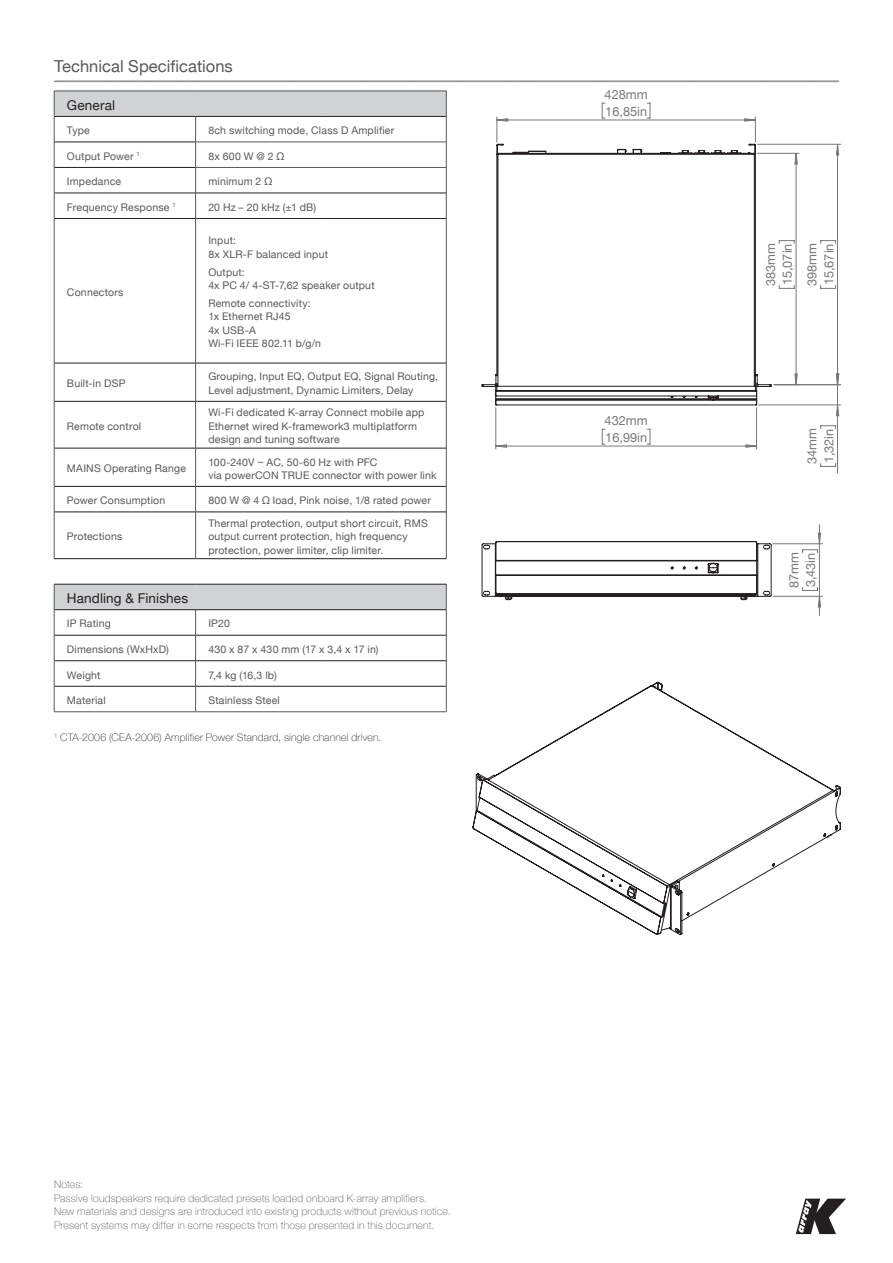
<style>
.page{position:relative;width:893px;height:1263px;background:#fff}
.page>*{position:absolute;margin:0;border:0;box-sizing:border-box;transform-origin:0 0}
.T2_HN_Reg_11_12_L{font:16.5px "Helvetica Neue";letter-spacing:.005em;color:#57585a}
.TAB_Head_9_12_L{font:13.5px "Helvetica Neue";letter-spacing:.01em;color:#231f20}
.t1{font:12.75px/16.8px "Helvetica Neue";color:#76797b}
.TAB_Cella_7_9_L{font:10.5px/13.5px "Helvetica Neue";letter-spacing:.02em;color:#57585a}
.HN_Thin_7_9_L{font:100 10.5px "Helvetica Neue";letter-spacing:.02em;color:#57585a}
.HN_Thin_7_9_L-2{font:100 10.5px "Helvetica Neue";letter-spacing:.02em;color:#231f20}
</style>
<div class="page">
<svg style="left:796px;top:1198px;width:50px;height:36px"></svg>
<hr style="left:757px;top:144px;width:84px;height:1px;background:#76797b">
<hr style="left:774px;top:384px;width:67px;height:1px;background:#76797b">
<hr style="left:758px;top:405px;width:83px;height:1px;background:#76797b">
<svg style="left:481px;top:103px;width:358px;height:512px"></svg>
<svg style="left:481px;top:143px;width:291px;height:263px"></svg>
<svg style="left:472px;top:681px;width:369px;height:254px"></svg>
<svg style="left:54px;top:80px;width:785px;height:2px;background:#a8a9ac"></svg>
<svg style="left:54px;top:92px;width:392px;height:517px"></svg>
<hr style="left:54px;top:116px;width:142px;height:1px;background:#231f20">
<hr style="left:196px;top:116px;width:125px;height:1px;background:#231f20">
<hr style="left:321px;top:116px;width:125px;height:1px;background:#231f20">
<hr style="left:54px;top:142px;width:141px;height:1px;background:#231f20">
<hr style="left:54px;top:167px;width:141px;height:1px;background:#231f20">
<hr style="left:54px;top:193px;width:141px;height:1px;background:#231f20">
<hr style="left:196px;top:193px;width:125px;height:1px;background:#231f20">
<hr style="left:321px;top:193px;width:125px;height:1px;background:#231f20">
<hr style="left:54px;top:218px;width:141px;height:1px;background:#231f20">
<hr style="left:196px;top:218px;width:125px;height:1px;background:#231f20">
<hr style="left:321px;top:218px;width:125px;height:1px;background:#231f20">
<hr style="left:54px;top:363px;width:141px;height:1px;background:#231f20">
<hr style="left:196px;top:363px;width:125px;height:1px;background:#231f20">
<hr style="left:321px;top:363px;width:125px;height:1px;background:#231f20">
<hr style="left:54px;top:401px;width:141px;height:1px;background:#231f20">
<hr style="left:196px;top:401px;width:125px;height:1px;background:#231f20">
<hr style="left:321px;top:401px;width:125px;height:1px;background:#231f20">
<hr style="left:54px;top:448px;width:141px;height:1px;background:#231f20">
<hr style="left:196px;top:448px;width:125px;height:1px;background:#231f20">
<hr style="left:321px;top:448px;width:125px;height:1px;background:#231f20">
<hr style="left:54px;top:486px;width:141px;height:1px;background:#231f20">
<hr style="left:196px;top:486px;width:125px;height:1px;background:#231f20">
<hr style="left:321px;top:486px;width:125px;height:1px;background:#231f20">
<hr style="left:54px;top:512px;width:141px;height:1px;background:#231f20">
<hr style="left:196px;top:512px;width:125px;height:1px;background:#231f20">
<hr style="left:321px;top:512px;width:125px;height:1px;background:#231f20">
<hr style="left:54px;top:558px;width:142px;height:1px;background:#231f20">
<hr style="left:196px;top:558px;width:125px;height:1px;background:#231f20">
<hr style="left:321px;top:558px;width:125px;height:1px;background:#231f20">
<hr style="left:54px;top:584px;width:142px;height:1px;background:#231f20">
<hr style="left:196px;top:584px;width:125px;height:1px;background:#231f20">
<hr style="left:321px;top:584px;width:125px;height:1px;background:#231f20">
<hr style="left:54px;top:609px;width:142px;height:1px;background:#231f20">
<hr style="left:196px;top:609px;width:125px;height:1px;background:#231f20">
<hr style="left:321px;top:609px;width:125px;height:1px;background:#231f20">
<hr style="left:54px;top:635px;width:141px;height:1px;background:#231f20">
<hr style="left:196px;top:635px;width:125px;height:1px;background:#231f20">
<hr style="left:321px;top:635px;width:125px;height:1px;background:#231f20">
<hr style="left:54px;top:660px;width:141px;height:1px;background:#231f20">
<hr style="left:196px;top:660px;width:125px;height:1px;background:#231f20">
<hr style="left:321px;top:660px;width:125px;height:1px;background:#231f20">
<hr style="left:54px;top:686px;width:141px;height:1px;background:#231f20">
<hr style="left:196px;top:686px;width:125px;height:1px;background:#231f20">
<hr style="left:321px;top:686px;width:125px;height:1px;background:#231f20">
<hr style="left:195px;top:142px;width:126px;height:1px;background:#57585a">
<hr style="left:321px;top:142px;width:125px;height:1px;background:#57585a">
<hr style="left:195px;top:167px;width:126px;height:1px;background:#57585a">
<hr style="left:321px;top:167px;width:125px;height:1px;background:#57585a">
<hr style="left:54px;top:91px;width:142px;height:1px;background:#57585a">
<hr style="left:196px;top:91px;width:125px;height:1px;background:#57585a">
<hr style="left:321px;top:91px;width:125px;height:1px;background:#57585a">
<svg style="left:54px;top:91px;width:1px;height:127px"></svg>
<svg style="left:195px;top:116px;width:1px;height:102px"></svg>
<svg style="left:446px;top:91px;width:1px;height:127px"></svg>
<hr style="left:54px;top:218px;width:1px;height:145px;background:#57585a">
<hr style="left:195px;top:218px;width:1px;height:145px;background:#57585a">
<hr style="left:446px;top:218px;width:1px;height:145px;background:#57585a">
<hr style="left:54px;top:363px;width:1px;height:38px;background:#57585a">
<hr style="left:195px;top:363px;width:1px;height:38px;background:#57585a">
<hr style="left:446px;top:363px;width:1px;height:38px;background:#57585a">
<hr style="left:54px;top:401px;width:1px;height:47px;background:#57585a">
<hr style="left:195px;top:401px;width:1px;height:47px;background:#57585a">
<hr style="left:446px;top:401px;width:1px;height:47px;background:#57585a">
<hr style="left:54px;top:448px;width:1px;height:38px;background:#57585a">
<hr style="left:195px;top:448px;width:1px;height:38px;background:#57585a">
<hr style="left:446px;top:448px;width:1px;height:38px;background:#57585a">
<svg style="left:54px;top:486px;width:1px;height:26px"></svg>
<svg style="left:195px;top:486px;width:1px;height:26px"></svg>
<svg style="left:446px;top:486px;width:1px;height:26px"></svg>
<hr style="left:54px;top:512px;width:1px;height:47px;background:#57585a">
<hr style="left:195px;top:512px;width:1px;height:47px;background:#57585a">
<hr style="left:446px;top:512px;width:1px;height:47px;background:#57585a">
<svg style="left:54px;top:584px;width:1px;height:127px"></svg>
<svg style="left:195px;top:610px;width:1px;height:101px"></svg>
<svg style="left:446px;top:584px;width:1px;height:127px"></svg>
<hr style="left:54px;top:711px;width:142px;height:1px;background:#57585a">
<hr style="left:196px;top:711px;width:125px;height:1px;background:#57585a">
<hr style="left:321px;top:711px;width:125px;height:1px;background:#57585a">
<p class="T2_HN_Reg_11_12_L" style="left:54px;top:54px;width:180px">Technical Specifications</p>
<p class="TAB_Head_9_12_L" style="left:67px;top:96px;width:50px">General</p>
<p class="TAB_Cella_7_9_L" style="left:67px;top:124px;width:24px">Type</p>
<p class="TAB_Cella_7_9_L" style="left:208px;top:124px;width:188px">8ch switching mode, Class D Amplifier</p>
<p class="TAB_Cella_7_9_L" style="left:67px;top:150px;width:75px">Output Power <sup>1</sup></p>
<p class="TAB_Cella_7_9_L" style="left:208px;top:150px;width:77px">8x 600 W @ 2 Ω</p>
<p class="TAB_Cella_7_9_L" style="left:67px;top:175px;width:56px">Impedance</p>
<p class="TAB_Cella_7_9_L" style="left:208px;top:175px;width:65px">minimum 2 Ω</p>
<p class="TAB_Cella_7_9_L" style="left:67px;top:201px;width:110px">Frequency Response <sup>1</sup></p>
<p class="TAB_Cella_7_9_L" style="left:208px;top:201px;width:109px">20 Hz – 20 kHz (±1 dB)</p>
<p class="TAB_Cella_7_9_L" style="left:67px;top:286px;width:58px">Connectors</p>
<p class="TAB_Cella_7_9_L" style="left:208px;top:234px;width:121px">Input:<br>8x XLR-F balanced input</p>
<p class="TAB_Cella_7_9_L" style="left:208px;top:266px;width:168px">Output:<br>4x PC 4/ 4-ST-7,62 speaker output</p>
<p class="TAB_Cella_7_9_L" style="left:208px;top:297px;width:114px">Remote connectivity:<br>1x Ethernet RJ45<br>4x USB-A<br>Wi-Fi IEEE 802.11 b/g/n</p>
<p class="TAB_Cella_7_9_L" style="left:67px;top:377px;width:60px">Built-in DSP</p>
<p class="TAB_Cella_7_9_L" style="left:208px;top:371px;width:231px">Grouping, Input EQ, Output EQ, Signal Routing,<br>Level adjustment, Dynamic Limiters, Delay</p>
<p class="TAB_Cella_7_9_L" style="left:67px;top:420px;width:76px">Remote control</p>
<p class="TAB_Cella_7_9_L" style="left:208px;top:406px;width:218px">Wi-Fi dedicated K-array Connect mobile app</p>
<p class="TAB_Cella_7_9_L" style="left:208px;top:420px;width:210px">Ethernet wired K-framework3 multiplatform design and tuning software</p>
<p class="TAB_Cella_7_9_L" style="left:67px;top:462px;width:121px">MAINS Operating Range</p>
<p class="TAB_Cella_7_9_L" style="left:208px;top:456px;width:171px">100-240V ~ AC, 50-60 Hz with PFC</p>
<p class="TAB_Cella_7_9_L" style="left:208px;top:469px;width:230px">via powerCON TRUE connector with power link</p>
<p class="TAB_Cella_7_9_L" style="left:67px;top:494px;width:100px">Power Consumption</p>
<p class="TAB_Cella_7_9_L" style="left:208px;top:494px;width:224px">800 W @ 4 Ω load, Pink noise, 1/8 rated power</p>
<p class="TAB_Cella_7_9_L" style="left:67px;top:530px;width:57px">Protections</p>
<p class="TAB_Cella_7_9_L" style="left:208px;top:517px;width:221px">Thermal protection, output short circuit, RMS output current protection, high frequency protection, power limiter, clip limiter.</p>
<p class="TAB_Head_9_12_L" style="left:67px;top:589px;width:123px">Handling &amp; Finishes</p>
<p class="TAB_Cella_7_9_L" style="left:67px;top:618px;width:45px">IP Rating</p>
<p class="TAB_Cella_7_9_L" style="left:208px;top:618px;width:23px">IP20</p>
<p class="TAB_Cella_7_9_L" style="left:67px;top:643px;width:104px">Dimensions (WxHxD)</p>
<p class="TAB_Cella_7_9_L" style="left:208px;top:643px;width:172px">430 x 87 x 430 mm (17 x 3,4 x 17 in)</p>
<p class="TAB_Cella_7_9_L" style="left:67px;top:669px;width:35px">Weight</p>
<p class="TAB_Cella_7_9_L" style="left:208px;top:669px;width:70px">7,4 kg (16,3 lb)</p>
<p class="TAB_Cella_7_9_L" style="left:67px;top:694px;width:40px">Material</p>
<p class="TAB_Cella_7_9_L" style="left:208px;top:694px;width:73px">Stainless Steel</p>
<p class="HN_Thin_7_9_L-2" style="left:54px;top:730px;width:329px"><sup>1</sup> CTA-2006 (CEA-2006) Amplifier Power Standard, single channel driven.</p>
<p class="t1" style="left:605px;top:87px;width:45px">428mm<br>16,85in</p>
<p class="t1" style="left:605px;top:413px;width:45px">432mm<br>16,99in</p>
<p class="t1" style="left:763px;top:286px;width:45px;rotate:-90deg">383mm<br>15,07in</p>
<p class="t1" style="left:804px;top:286px;width:45px;rotate:-90deg">398mm<br>15,67in</p>
<p class="t1" style="left:804px;top:464px;width:37px;rotate:-90deg">34mm<br>1,32in</p>
<p class="t1" style="left:786px;top:588px;width:37px;rotate:-90deg">87mm<br>3,43in</p>
<p class="HN_Thin_7_9_L" style="left:54px;top:1176px;width:31px">Notes:</p>
<p class="HN_Thin_7_9_L" style="left:54px;top:1190px;width:374px">Passive loudspeakers require dedicated presets loaded onboard K-array amplifiers.</p>
<p class="HN_Thin_7_9_L" style="left:54px;top:1203px;width:398px">New materials and designs are introduced into existing products without previous notice.</p>
<p class="HN_Thin_7_9_L" style="left:54px;top:1217px;width:382px">Present systems may differ in some respects from those presented in this document.</p>
</div>
